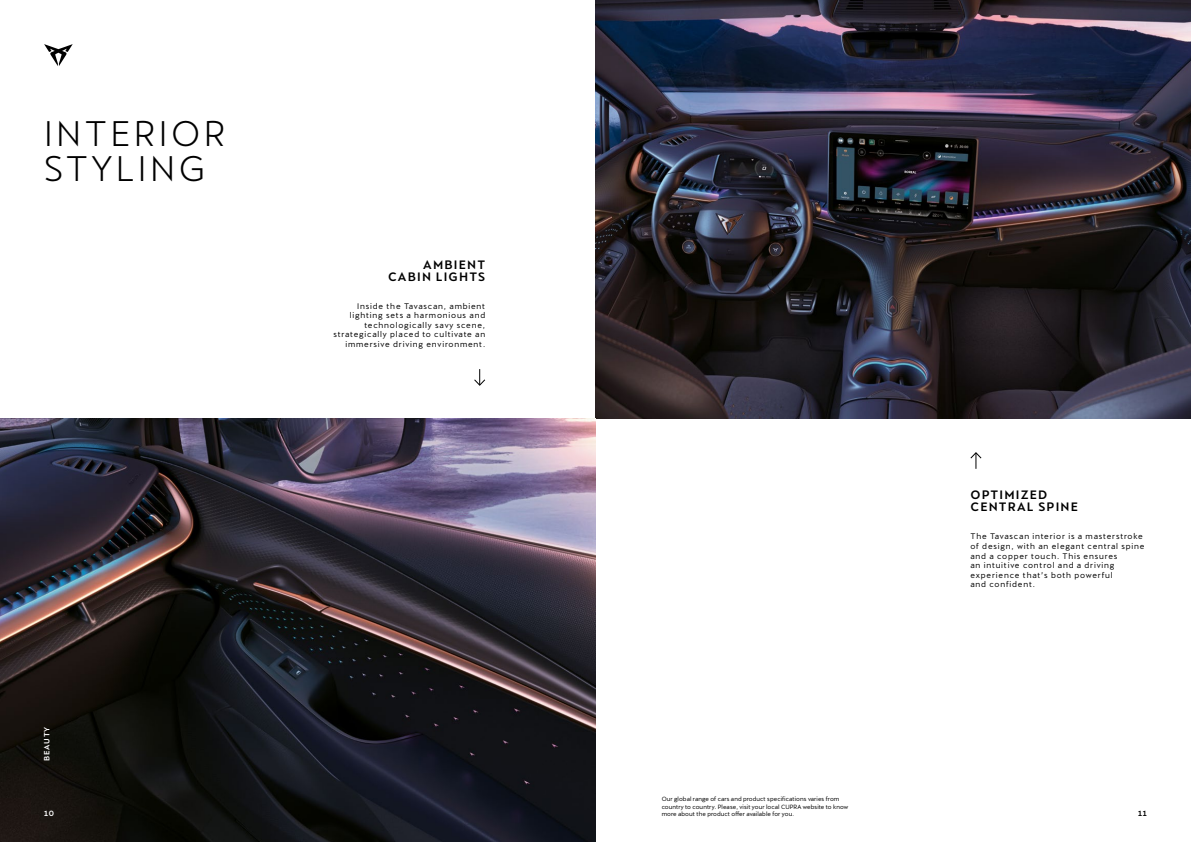
<style>
.page{position:relative;width:1191px;height:842px;background:#fff}
.page>*{position:absolute;margin:0;border:0;box-sizing:border-box;transform-origin:0 0}
.t1{font:35px/35px "Cupra";letter-spacing:.1em;color:#000}
.t2{font:500 12px/12px "Cupra";letter-spacing:.1em;color:#000}
.t3{font:8px/9.6px "Cupra";letter-spacing:.1em;color:#000}
.t4{font:500 7.5px "Cupra";letter-spacing:.1em;color:#fff}
.t5{font:500 7.5px "Cupra";color:#000}
.t6{font:6px/7.2px "Cupra";letter-spacing:.015em;color:#000}
</style>
<div class="page">
<img style="left:595px;top:0;width:596px;height:419px">
<img style="left:0;top:419px;width:595px;height:423px">
<svg style="left:970px;top:452px;width:12px;height:17px"></svg>
<svg style="left:474px;top:369px;width:12px;height:17px"></svg>
<svg style="left:44px;top:44px;width:29px;height:22px"></svg>
<h1 class="t1" style="left:44px;top:110px;width:183px">INTERIOR<br>STYLING</h1>
<h2 class="t2" style="left:388px;top:258px;width:99px;text-align:right">AMBIENT<br>CABIN LIGHTS</h2>
<p class="t3" style="left:333px;top:299px;width:153px;text-align:right">Inside the Tavascan, ambient lighting sets a harmonious and technologically savy scene, strategically placed to cultivate an immersive driving environment.</p>
<p class="t4" style="left:42px;top:761px;width:35px;rotate:-90deg">BEAUTY</p>
<h2 class="t2" style="left:970px;top:489px;width:109px">OPTIMIZED<br>CENTRAL SPINE</h2>
<p class="t3" style="left:970px;top:530px;width:176px">The Tavascan interior is a masterstroke of design, with an elegant central spine and a copper touch. This ensures<br>an intuitive control and a driving experience that’s both powerful<br>and confident.</p>
<p class="t6" style="left:661px;top:795px;width:188px">Our global range of cars and product specifications varies from country to country. Please, visit your local CUPRA website to know</p>
<p class="t4" style="left:44px;top:809px;width:11px">10</p>
<p class="t6" style="left:661px;top:809px;width:134px">more about the product offer available for you.</p>
<p class="t5" style="left:1138px;top:809px;width:10px">11</p>
</div>
